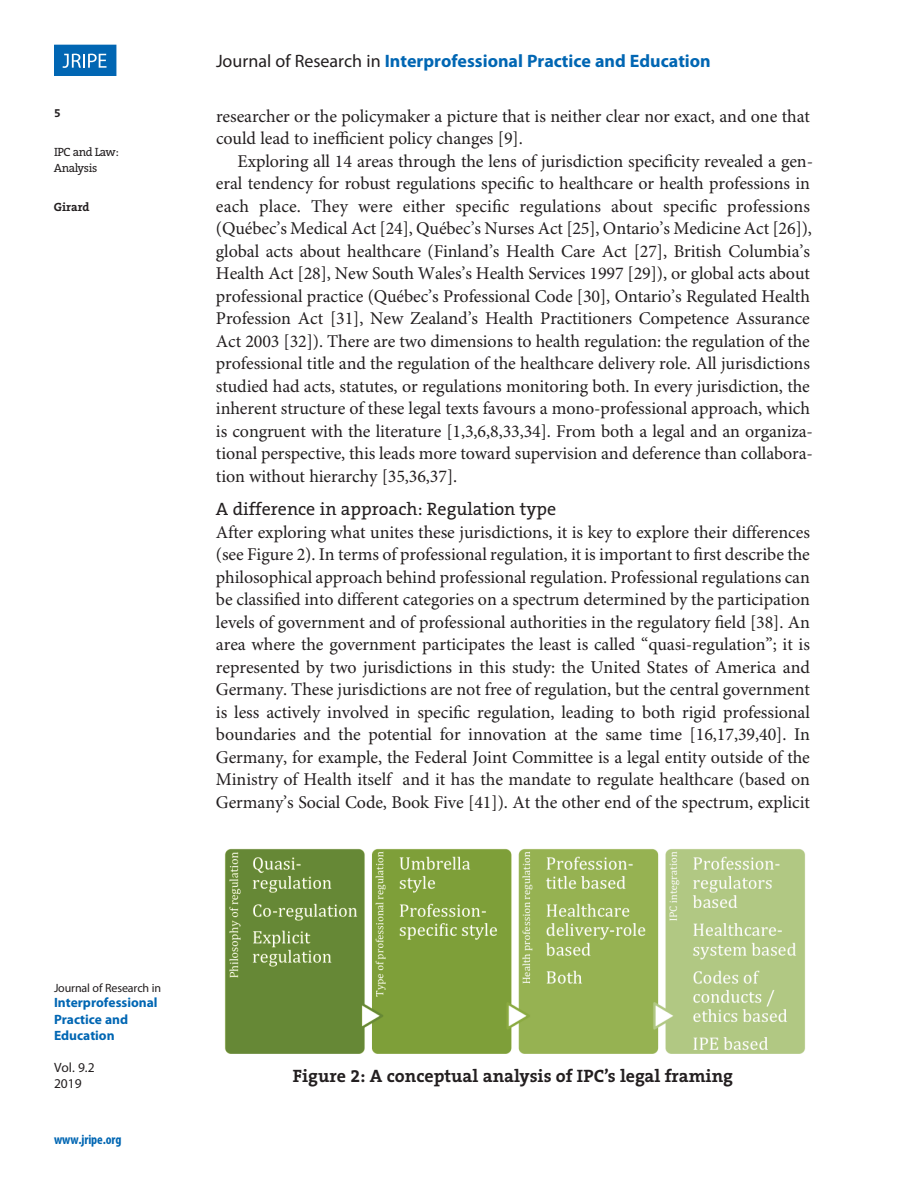
<style>
.page{position:relative;width:918px;height:1188px;background:#fff}
.page>*{position:absolute;margin:0;border:0;box-sizing:border-box;transform-origin:0 0}
.t1{font:18px/22.5px "Minion Pro";letter-spacing:-.005em;color:#231f20}
.t2{font:700 18px "Myriad Pro";color:#0166b3}
.t3{font:700 18px "The Serif B7";color:#231f20}
.t4{font:18px "The Serif B5 Plain";color:#231f20}
.t5{font:700 13.5px/16.2px "Myriad Pro";color:#0166b3}
.t6{font:700 condensed 13.5px "Myriad Pro";letter-spacing:-.01em;color:#0166b3}
.t7{font:13.5px/16.2px "Myriad Pro";color:#231f20}
.t8{font:12px "Myriad Pro";letter-spacing:-.01em;color:#231f20}
.t9{font:12px/16.5px "The Serif B5 Plain";letter-spacing:-.035em;color:#231f20}
.t10{font:700 12px "The Serif B7";color:#231f20}
.s1{font-weight:400;color:#231f20}
</style>
<div class="page">
<svg style="left:54px;top:44px;width:62px;height:31px"></svg>
<div style="left:55px;top:45px;width:61px;height:30px;background:#0166b3"></div>
<svg style="left:63px;top:54px;width:44px;height:14px"></svg>
<img style="left:224px;top:848px;width:581px;height:206px">
<p class="t10" style="left:54px;top:106px;width:8px">5</p>
<p class="t9" style="left:54px;top:144px;width:66px">IPC and Law:<br>Analysis</p>
<p class="t10" style="left:54px;top:201px;width:37px">Girard</p>
<p class="t2" style="left:216px;top:54px;width:496px"><span class="s1">Journal of Research in</span> Interprofessional Practice and Education</p>
<p class="t1" style="left:216px;top:106px;width:595px">researcher or the policymaker a picture that is neither clear nor exact, and one that could lead to inefficient policy changes [9].</p>
<p class="t1" style="left:216px;top:151px;width:599px;text-indent:22px">Exploring all 14 areas through the lens of jurisdiction specificity revealed a gen&shy;eral tendency for robust regulations specific to healthcare or health professions in each place. They were either specific regulations about specific professions (Québec’s Medical Act [24], Québec’s Nurses Act [25], Ontario’s Medicine Act [26]), global acts about healthcare (Finland’s Health Care Act [27], British Columbia’s Health Act [28], New South Wales’s Health Services 1997 [29]), or global acts about professional practice (Québec’s Professional Code [30], Ontario’s Regulated Health Profession Act [31], New Zealand’s Health Practitioners Competence Assurance Act 2003 [32]). There are two dimensions to health regulation: the regulation of the professional title and the regulation of the healthcare delivery role. All jurisdictions studied had acts, statutes, or regulations monitoring both. In every jurisdiction, the inherent structure of these legal texts favours a mono-professional approach, which is congruent with the literature [1,3,6,8,33,34]. From both a legal and an organiza&shy;tional perspective, this leads more toward supervision and deference than collabora&shy;tion without hierarchy [35,36,37].</p>
<p class="t4" style="left:216px;top:500px;width:342px">A difference in approach: Regulation type</p>
<p class="t1" style="left:216px;top:522px;width:596px;text-align:justify">After exploring what unites these jurisdictions, it is key to explore their differences (see Figure 2). In terms of professional regulation, it is important to first describe the philosophical approach behind professional regulation. Professional regulations can be classified into different categories on a spectrum determined by the participation levels of government and of professional authorities in the regulatory field [38]. An area where the government participates the least is called “quasi-regulation”; it is represented by two jurisdictions in this study: the United States of America and Germany. These jurisdictions are not free of regulation, but the central government is less actively involved in specific regulation, leading to both rigid professional boundaries and the potential for innovation at the same time [16,17,39,40]. In Germany, for example, the Federal Joint Committee is a legal entity outside of the Ministry of Health itself and it has the mandate to regulate healthcare (based on Germany’s Social Code, Book Five [41]). At the other end of the spectrum, explicit</p>
<p class="t8" style="left:54px;top:983px;width:109px">Journal of Research in</p>
<p class="t5" style="left:54px;top:996px;width:105px">Interprofessional<br>Practice and<br>Education</p>
<p class="t7" style="left:54px;top:1061px;width:42px">Vol. 9.2<br>2019</p>
<p class="t6" style="left:54px;top:1135px;width:69px">www.jripe.org</p>
<p class="t3" style="left:293px;top:1066px;width:442px">Figure 2: A conceptual analysis of IPC’s legal framing</p>
</div>
